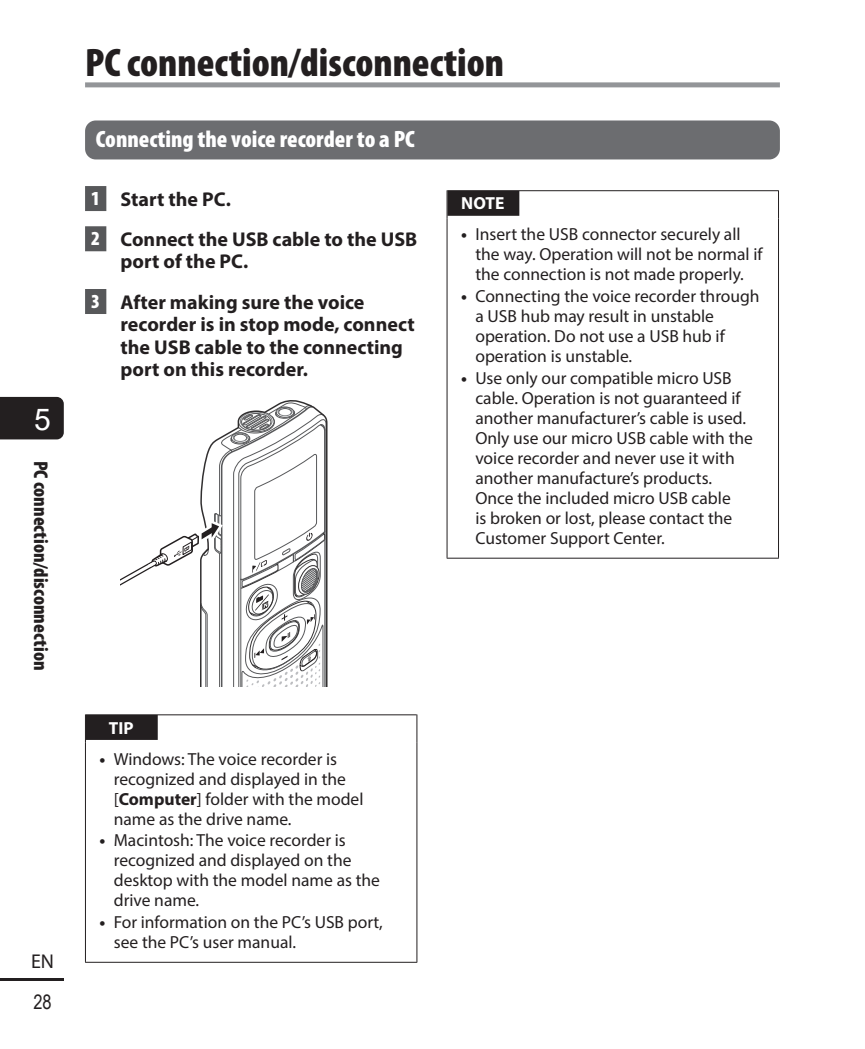
<style>
.page{position:relative;width:865px;height:1049px;background:#fff}
.page>*{position:absolute;margin:0;border:0;box-sizing:border-box;transform-origin:0 0}
.t1{font:900 condensed 40px "Myriad Pro";color:#231f20}
.t2{font:30px "Arial";color:#fff}
.t3{font:900 condensed 23.75px "Myriad Pro";color:#fff}
.t4{font:700 20px/40.2px "Myriad Pro";color:#231f20}
.t5{font:900 condensed 20px "Myriad Pro";color:#231f20}
.t6{font:20px "Arial Narrow";color:#231f20}
.t7{font:20px "Myriad Pro";color:#231f20}
.t8{font:17.5px/20px "Myriad Pro";color:#231f20}
.t9{font:700 17.5px "Myriad Pro";color:#fff}
.s1{font-weight:900;font-stretch:condensed;color:#fff}
.s2{font-weight:700}
</style>
<div class="page">
<div style="left:0;top:397px;width:64px;height:42px;background:#231f20"></div>
<hr style="left:0;top:978px;width:64px;height:3px;background:#231f20">
<div style="left:85px;top:120px;width:695px;height:39px;background:#6c6d70;border-radius:11px"></div>
<div style="left:85px;top:186px;width:21px;height:25px;background:#57585a"></div>
<div style="left:85px;top:226px;width:21px;height:25px;background:#57585a"></div>
<div style="left:85px;top:289px;width:21px;height:25px;background:#57585a"></div>
<svg style="left:120px;top:402px;width:207px;height:284px"></svg>
<svg style="left:85px;top:714px;width:1px;height:29px"></svg>
<svg style="left:416px;top:714px;width:1px;height:29px"></svg>
<hr style="left:85px;top:743px;width:1px;height:219px;background:#231f20">
<hr style="left:416px;top:743px;width:1px;height:219px;background:#231f20">
<hr style="left:85px;top:962px;width:332px;height:1px;background:#231f20">
<hr style="left:86px;top:714px;width:330px;height:1px;background:#231f20">
<div style="left:86px;top:715px;width:72px;height:25px;background:#231f20"></div>
<svg style="left:446px;top:190px;width:1px;height:29px"></svg>
<svg style="left:778px;top:190px;width:1px;height:29px"></svg>
<hr style="left:446px;top:219px;width:1px;height:339px;background:#231f20">
<hr style="left:778px;top:219px;width:1px;height:339px;background:#231f20">
<hr style="left:446px;top:558px;width:333px;height:1px;background:#231f20">
<hr style="left:447px;top:190px;width:331px;height:1px;background:#231f20">
<div style="left:447px;top:191px;width:72px;height:25px;background:#231f20"></div>
<div style="left:85px;top:82px;width:695px;height:5px;background:#939598"></div>
<h2 class="t2" style="left:34px;top:399px;width:18px">5</h2>
<p class="t5" style="left:54px;top:461px;width:211px;rotate:90deg">PC connection/disconnection</p>
<p class="t7" style="left:31px;top:948px;width:25px">EN</p>
<p class="t6" style="left:33px;top:988px;width:20px">28</p>
<h1 class="t1" style="left:85px;top:37px;width:420px">PC connection/disconnection</h1>
<h3 class="t3" style="left:96px;top:124px;width:320px">Connecting the voice recorder to a PC</h3>
<p class="t4" style="left:91px;top:178px;width:327px"><span class="s1">1</span> Start the PC.<br><span class="s1">2</span> Connect the USB cable to the USB</p>
<p class="t4" style="left:91px;top:241px;width:275px;text-indent:29px">port of the PC.<br><span class="s1">3</span> After making sure the voice</p>
<p class="t4" style="left:120px;top:313px;width:296px;line-height:22.5px">recorder is in stop mode, connect the USB cable to the connecting port on this recorder.</p>
<p class="t9" style="left:461px;top:192px;width:45px">NOTE</p>
<p class="t8" style="left:475px;top:224px;width:289px;text-indent:-14px"><span class="s2">•</span> Insert the USB connector securely all the way. Operation will not be normal if the connection is not made properly.</p>
<p class="t8" style="left:475px;top:286px;width:286px;text-indent:-14px"><span class="s2">•</span> Connecting the voice recorder through a USB hub may result in unstable operation. Do not use a USB hub if operation is unstable.</p>
<p class="t8" style="left:475px;top:368px;width:279px;text-indent:-14px"><span class="s2">•</span> Use only our compatible micro USB cable. Operation is not guaranteed if another manufacturer’s cable is used.<br>Only use our micro USB cable with the voice recorder and never use it with another manufacture’s products.<br>Once the included micro USB cable<br>is broken or lost, please contact the Customer Support Center.</p>
<p class="t9" style="left:109px;top:716px;width:26px">TIP</p>
<p class="t8" style="left:114px;top:748px;width:251px;text-indent:-14px"><span class="s2">•</span> Windows: The voice recorder is recognized and displayed in the [<span class="s2">Computer</span>] folder with the model name as the drive name.</p>
<p class="t8" style="left:114px;top:830px;width:268px;text-indent:-14px"><span class="s2">•</span> Macintosh: The voice recorder is recognized and displayed on the desktop with the model name as the drive name.</p>
<p class="t8" style="left:114px;top:912px;width:271px;text-indent:-14px"><span class="s2">•</span> For information on the PC’s USB port, see the PC’s user manual.</p>
</div>
